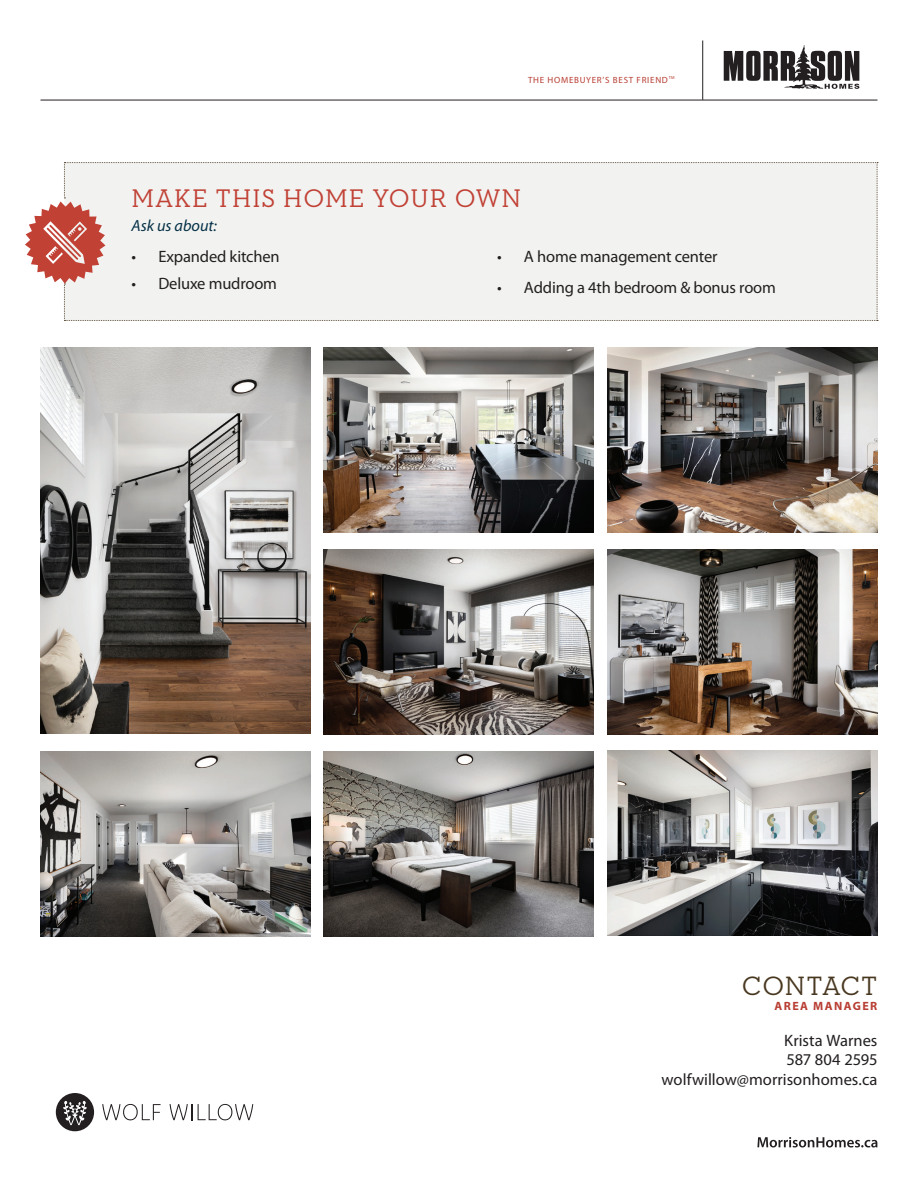
<style>
.page{position:relative;width:918px;height:1188px;background:#fff}
.page>*{position:absolute;margin:0;border:0;box-sizing:border-box;transform-origin:0 0}
.t1{font:27px "Neutraface Slab Text";letter-spacing:.025em;color:#493820}
.t2{font:25.95px "Neutraface Slab Text";letter-spacing:.035em;color:#c14135}
.t3{font:16.5px/19.8px "Myriad Pro";letter-spacing:-.01em;color:#231f20;text-align:right}
.t4{font:italic 16.2px "Myriad Pro";color:#053046}
.t5{font:700 12px "Myriad Pro";letter-spacing:.12em;color:#b83e33}
.t6{font:9px "Myriad Pro";letter-spacing:.08em;color:#b83e33}
</style>
<div class="page">
<svg style="left:724px;top:45px;width:135px;height:44px"></svg>
<hr style="left:40px;top:100px;width:838px;height:1px;background:#231f20">
<hr style="left:702px;top:40px;width:1px;height:60px;background:#231f20">
<svg style="left:757px;top:1137px;width:121px;height:11px"></svg>
<svg style="left:102px;top:1104px;width:59px;height:16px"></svg>
<svg style="left:170px;top:1104px;width:83px;height:16px"></svg>
<svg style="left:56px;top:1093px;width:38px;height:38px"></svg>
<img style="left:40px;top:347px;width:270px;height:387px">
<img style="left:323px;top:549px;width:270px;height:186px">
<img style="left:608px;top:751px;width:270px;height:185px">
<img style="left:323px;top:347px;width:270px;height:185px">
<img style="left:608px;top:347px;width:270px;height:185px">
<img style="left:40px;top:751px;width:270px;height:186px">
<img style="left:323px;top:751px;width:270px;height:186px">
<img style="left:608px;top:549px;width:270px;height:186px">
<svg style="left:25px;top:162px;width:853px;height:159px"></svg>
<p class="t6" style="left:528px;top:75px;width:148px">THE HOMEBUYER’S BEST FRIEND<sup>TM</sup></p>
<h2 class="t2" style="left:132px;top:182px;width:391px">MAKE THIS HOME YOUR OWN</h2>
<p class="t4" style="left:131px;top:217px;width:87px">Ask us about:</p>
<p class="t3" style="left:131px;top:247px;width:150px">• Expanded kitchen</p>
<p class="t3" style="left:131px;top:274px;width:147px">• Deluxe mudroom</p>
<p class="t3" style="left:497px;top:247px;width:222px">• A home management center</p>
<p class="t3" style="left:497px;top:278px;width:280px">• Adding a 4th bedroom &amp; bonus room</p>
<h1 class="t1" style="left:742px;top:969px;width:137px">CONTACT</h1>
<p class="t5" style="left:775px;top:1000px;width:104px">AREA MANAGER</p>
<p class="t3" style="left:662px;top:1031px;width:217px">Krista Warnes<br>587 804 2595 wolfwillow@morrisonhomes.ca</p>
</div>
